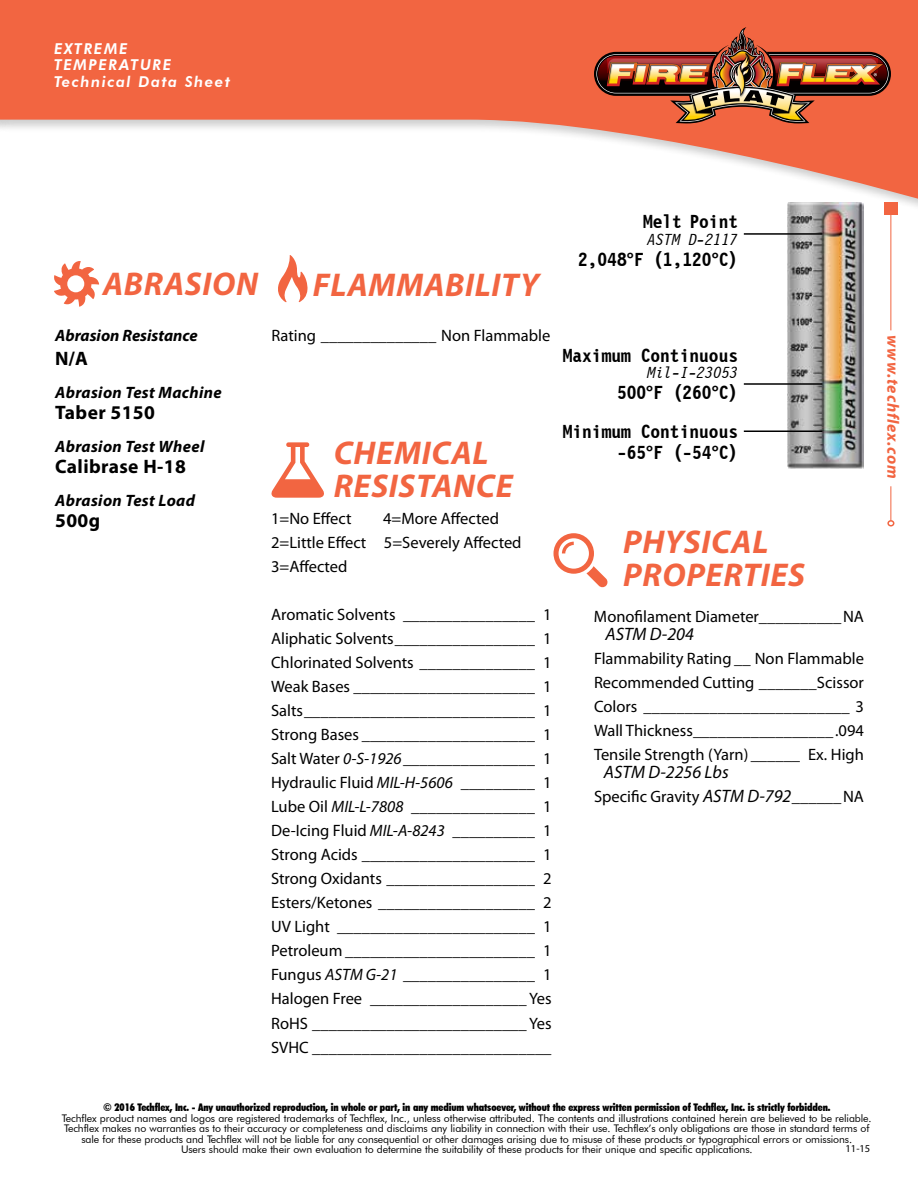
<style>
.page{position:relative;width:918px;height:1188px;background:#fff}
.page>*{position:absolute;margin:0;border:0;box-sizing:border-box;transform-origin:0 0}
.t1{font:italic 700 33px/33px "Myriad Pro";letter-spacing:.02em;color:#f26541}
.t2{font:21px "Myriad Pro";letter-spacing:.005em;color:#fff;scale:1.25 1}
.t3{font:700 19.5px/39px "Letter Gothic 12 Pitch BT";color:#000;text-align:right}
.t4{font:700 19.5px "Myriad Pro";letter-spacing:.02em;color:#000}
.t5{font:italic 18px "Myriad Pro";color:#000}
.t6{font:16.5px/24px "Myriad Pro";color:#000;text-align:justify}
.t7{font:italic 700 16.5px "Myriad Pro";letter-spacing:.02em;color:#000}
.t8{font:italic 16.5px "Letter Gothic 12 Pitch BT";color:#000}
.t9{font:italic 700 16.5px "Myriad Pro";color:#000}
.t10{font:italic 700 16.5px "Myriad Pro";letter-spacing:.05em;color:#f26541}
.t11{font:italic 800 15px/16.5px "Futura BT";letter-spacing:.1em;color:#fff}
.t12{font:10.5px/10.5px "Futura BT";letter-spacing:-.01em;color:#000;text-align:center}
.t13{font:900 condensed 10.5px "Futura BT";letter-spacing:-.01em;color:#000}
.t14{font:10.5px "Myriad Pro";color:#000}
.s1{font-family:"Myriad Pro"}
.s2{font-style:italic}
.s3{font-style:italic;font-size:18px}
</style>
<div class="page">
<svg style="left:0;top:0;width:918px;height:202px;fill:#f26541"></svg>
<svg style="left:54px;top:261px;width:45px;height:46px"></svg>
<svg style="left:271px;top:442px;width:53px;height:56px"></svg>
<svg style="left:554px;top:533px;width:54px;height:55px"></svg>
<svg style="left:278px;top:255px;width:30px;height:47px"></svg>
<hr style="left:891px;top:486px;width:1px;height:35px;background:#f26541">
<hr style="left:891px;top:211px;width:1px;height:119px;background:#f26541">
<div style="left:884px;top:202px;width:14px;height:13px;background:#f26541"></div>
<div style="left:887px;top:520px;width:7px;height:6px;border:2px solid #f26541;border-radius:50%"></div>
<svg style="left:594px;top:27px;width:297px;height:96px;background:#b45b3d"></svg>
<img style="left:787px;top:202px;width:77px;height:267px">
<hr style="left:744px;top:430px;width:79px;height:2px;background:#000">
<hr style="left:744px;top:233px;width:79px;height:2px;background:#000">
<hr style="left:744px;top:383px;width:79px;height:2px;background:#000">
<p class="t11" style="left:54px;top:40px;width:178px">EXTREME<br>TEMPERATURE<br>Technical Data Sheet</p>
<p class="t2" style="left:54px;top:76px;width:185px">Technical Data Sheet</p>
<h1 class="t1" style="left:103px;top:266px;width:157px">ABRASION</h1>
<h1 class="t1" style="left:313px;top:267px;width:228px">FLAMMABILITY</h1>
<p class="t3" style="left:643px;top:203px;width:97px">Melt Point</p>
<p class="t8" style="left:647px;top:230px;width:92px">ASTM D-2117</p>
<p class="t3" style="left:578px;top:241px;width:162px">2,048<span class="s1">°</span>F (1,120<span class="s1">°</span>C)</p>
<p class="t6" style="left:271px;top:323px;width:280px">Rating ______________ Non Flammable</p>
<p class="t9" style="left:55px;top:325px;width:144px">Abrasion Resistance</p>
<p class="t4" style="left:55px;top:345px;width:34px">N/A</p>
<p class="t7" style="left:55px;top:381px;width:168px">Abrasion Test Machine</p>
<p class="t4" style="left:55px;top:399px;width:101px">Taber 5150</p>
<p class="t7" style="left:55px;top:435px;width:151px">Abrasion Test Wheel</p>
<p class="t4" style="left:55px;top:453px;width:132px">Calibrase H-18</p>
<p class="t7" style="left:55px;top:489px;width:141px">Abrasion Test Load</p>
<p class="t4" style="left:55px;top:507px;width:47px">500g</p>
<p class="t6" style="left:271px;top:507px;width:82px">1=No Effect</p>
<h1 class="t1" style="left:334px;top:435px;width:180px">CHEMICAL<br>RESISTANCE</h1>
<p class="t6" style="left:271px;top:507px;width:252px;text-align:left;text-indent:112px">4=More Affected<br>2=Little Effect 5=Severely Affected<br>3=Affected</p>
<p class="t6" style="left:271px;top:603px;width:282px">Aromatic Solvents ________________ 1<br>Aliphatic Solvents_________________ 1<br>Chlorinated Solvents ______________ 1<br>Weak Bases ______________________ 1<br>Salts____________________________ 1<br>Strong Bases _____________________ 1<br>Salt Water <span class="s2">0-S-1926</span>________________ 1<br>Hydraulic Fluid <span class="s2">MIL-H-5606</span> _________ 1<br>Lube Oil <span class="s2">MIL-L-7808</span> _______________ 1<br>De-Icing Fluid <span class="s2">MIL-A-8243</span> __________ 1<br>Strong Acids _____________________ 1<br>Strong Oxidants __________________ 2<br>Esters/Ketones ___________________ 2<br>UV Light ________________________ 1<br>Petroleum _______________________ 1<br>Fungus <span class="s2">ASTM G-21</span> ________________ 1<br>Halogen Free ___________________ Yes RoHS __________________________ Yes SVHC _____________________________</p>
<p class="t3" style="left:563px;top:337px;width:177px">Maximum Continuous</p>
<p class="t8" style="left:647px;top:364px;width:92px">Mil-I-23053</p>
<p class="t3" style="left:563px;top:374px;width:177px">500<span class="s1">°</span>F (260<span class="s1">°</span>C)<br>Minimum Continuous</p>
<p class="t3" style="left:617px;top:434px;width:123px">-65<span class="s1">°</span>F (-54<span class="s1">°</span>C)</p>
<h1 class="t1" style="left:623px;top:525px;width:183px">PHYSICAL<br>PROPERTIES</h1>
<p class="t6" style="left:594px;top:604px;width:272px">Monofilament Diameter__________NA</p>
<p class="t5" style="left:605px;top:623px;width:90px">ASTM D-204</p>
<p class="t6" style="left:594px;top:646px;width:272px">Flammability Rating __ Non Flammable Recommended Cutting _______Scissor Colors _________________________ 3<br>Wall Thickness_________________.094<br>Tensile Strength (Yarn) ______ Ex. High</p>
<p class="t5" style="left:604px;top:761px;width:126px">ASTM D-2256 Lbs</p>
<p class="t6" style="left:594px;top:784px;width:271px">Specific Gravity <span class="s3">ASTM D-792</span>______NA</p>
<p class="t10" style="left:904px;top:335px;width:145px;rotate:90deg">www.techflex.com</p>
<p class="t13" style="left:103px;top:1101px;width:729px">© 2016 Techflex, Inc. - Any unauthorized reproduction, in whole or part, in any medium whatsoever, without the express written permission of Techflex, Inc. is strictly forbidden.</p>
<p class="t12" style="left:62px;top:1113px;width:811px">Techflex product names and logos are registered trademarks of Techflex, Inc., unless otherwise attributed. The contents and illustrations contained herein are believed to be reliable.<br>Techflex makes no warranties as to their accuracy or completeness and disclaims any liability in connection with their use. Techflex’s only obligations are those in standard terms of sale for these products and Techflex will not be liable for any consequential or other damages arising due to misuse of these products or typographical errors or omissions.<br>Users should make their own evaluation to determine the suitability of these products for their unique and specific applications.</p>
<p class="t14" style="left:846px;top:1142px;width:26px">11-15</p>
</div>
